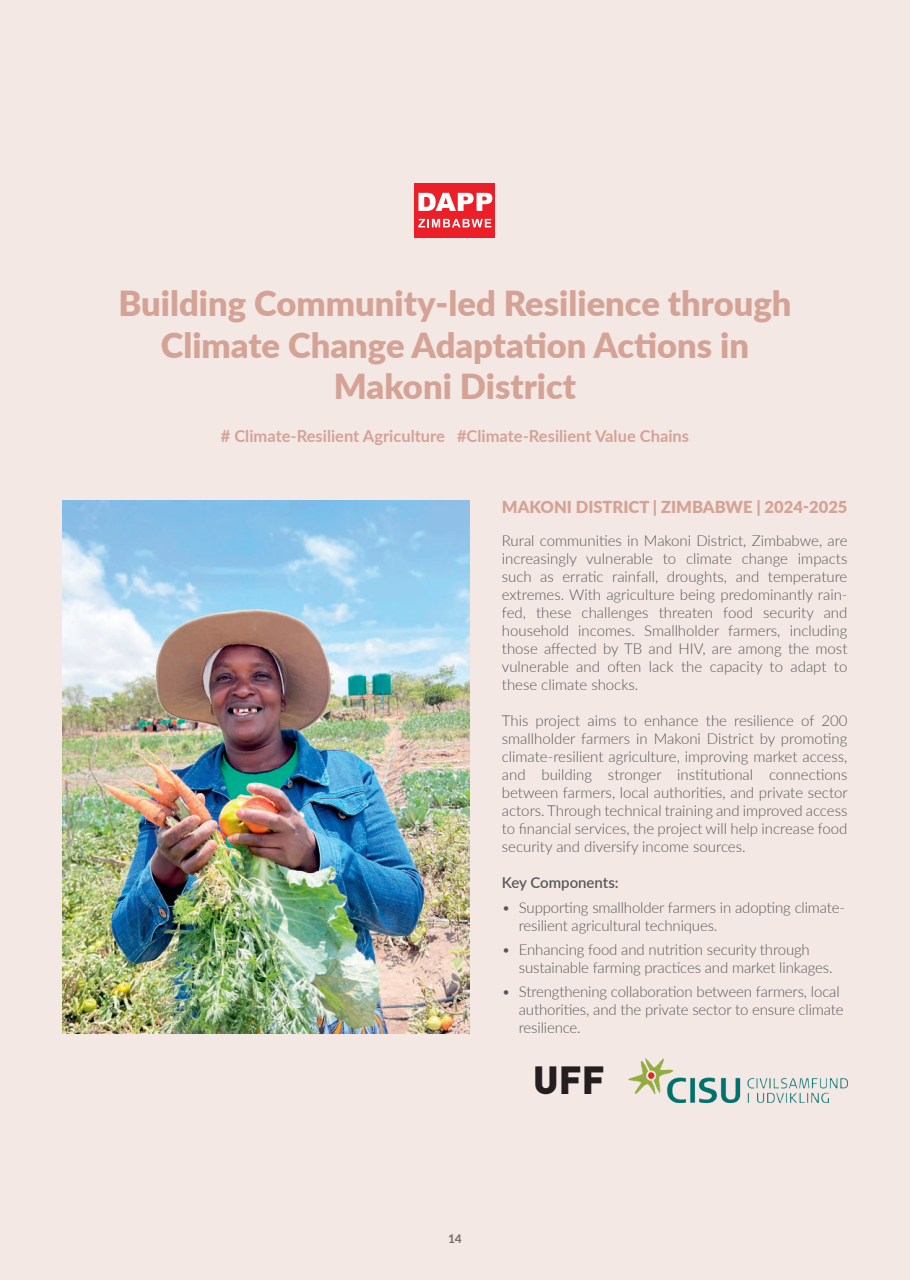
<style>
.page{position:relative;width:910px;height:1280px;background:#f4e8e5}
.page>*{position:absolute;margin:0;border:0;box-sizing:border-box;transform-origin:0 0}
.t1{font:900 38.7px "DIN";color:#231f20}
.t2{font:900 34.5px/41.4px "Lato";color:#d4a396;text-align:center}
.t3{font:700 16.5px "Lato";color:#d4a396}
.t4{font:900 16.5px "Lato";color:#d4a396}
.t5{font:300 15px/18px "Lato";letter-spacing:-.01em;color:#57585a}
.t6{font:600 15px "Lato";color:#57585a}
.t7{font:700 12px "Lato";color:#57585a}
</style>
<div class="page">
<div style="left:414px;top:184px;width:81px;height:54px;background:#ec1f29"></div>
<svg style="left:418px;top:193px;width:74px;height:18px"></svg>
<svg style="left:418px;top:219px;width:73px;height:8px"></svg>
<img style="left:628px;top:1059px;width:219px;height:43px">
<img style="left:63px;top:501px;width:406px;height:532px">
<h2 class="t2" style="left:118px;top:282px;width:675px">Building Community-led Resilience through<br>Climate Change Adaptation Actions in<br>Makoni District</h2>
<p class="t3" style="left:221px;top:424px;width:470px"># Climate-Resilient Agriculture #Climate-Resilient Value Chains</p>
<p class="t4" style="left:502px;top:494px;width:347px">MAKONI DISTRICT | ZIMBABWE | 2024-2025</p>
<p class="t5" style="left:502px;top:531px;width:347px;text-align:justify">Rural communities in Makoni District, Zimbabwe, are increasingly vulnerable to climate change impacts such as erratic rainfall, droughts, and temperature extremes. With agriculture being predominantly rain&shy;fed, these challenges threaten food security and household incomes. Smallholder farmers, including those affected by TB and HIV, are among the most vulnerable and often lack the capacity to adapt to these climate shocks.</p>
<p class="t5" style="left:502px;top:711px;width:347px;text-align:justify">This project aims to enhance the resilience of 200 smallholder farmers in Makoni District by promoting climate-resilient agriculture, improving market access, and building stronger institutional connections between farmers, local authorities, and private sector actors. Through technical training and improved access to financial services, the project will help increase food security and diversify income sources.</p>
<p class="t6" style="left:502px;top:872px;width:118px">Key Components:</p>
<p class="t5" style="left:519px;top:898px;width:328px;text-indent:-17px">• Supporting smallholder farmers in adopting climate&shy;resilient agricultural techniques.</p>
<p class="t5" style="left:519px;top:940px;width:315px;text-indent:-17px">• Enhancing food and nutrition security through sustainable farming practices and market linkages.</p>
<p class="t5" style="left:519px;top:982px;width:326px;text-indent:-17px">• Strengthening collaboration between farmers, local authorities, and the private sector to ensure climate resilience.</p>
<p class="t7" style="left:448px;top:1230px;width:15px">14</p>
<h1 class="t1" style="left:533px;top:1054px;width:73px">UFF</h1>
</div>
